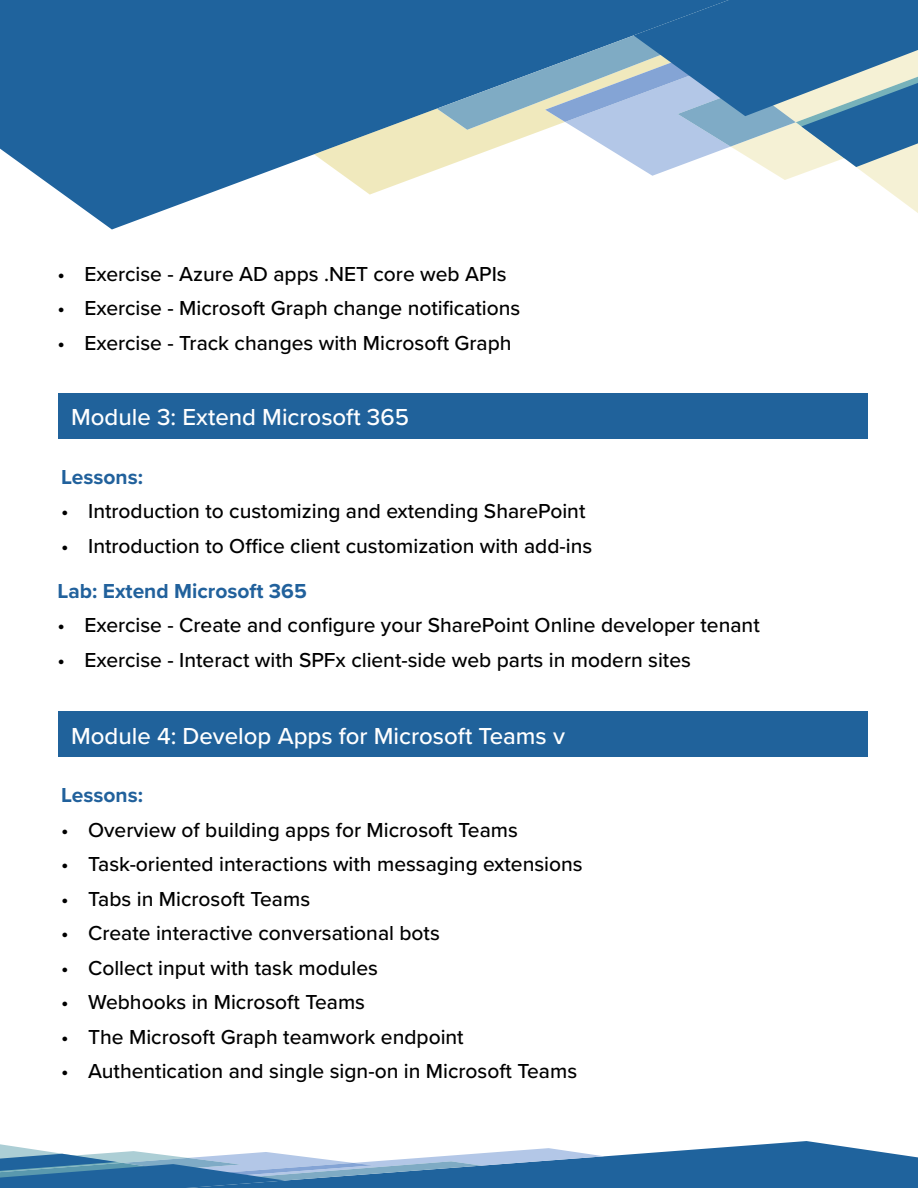
<style>
.page{position:relative;width:918px;height:1188px;background:#fff}
.page>*{position:absolute;margin:0;border:0;box-sizing:border-box;transform-origin:0 0}
.t1{font:500 24px "Proxima Nova";color:#fff}
.t2{font:500 21px "Proxima Nova";color:#000}
.t3{font:700 21px "Proxima Nova";color:#21619c}
</style>
<div class="page">
<svg style="left:0;top:0;width:437px;height:230px;fill:#1f639d"></svg>
<svg style="left:314px;top:44px;width:123px;height:151px;background:#789db1"></svg>
<svg style="left:437px;top:0;width:481px;height:213px"></svg>
<svg style="left:0;top:1141px;width:918px;height:47px"></svg>
<div style="left:58px;top:393px;width:810px;height:46px;background:#20629b"></div>
<div style="left:58px;top:711px;width:810px;height:46px;background:#20629b"></div>
<p class="t2" style="left:58px;top:258px;width:451px">• Exercise - Azure AD apps .NET core web APIs</p>
<p class="t2" style="left:58px;top:293px;width:464px">• Exercise - Microsoft Graph change notifications</p>
<p class="t2" style="left:58px;top:327px;width:456px">• Exercise - Track changes with Microsoft Graph</p>
<p class="t1" style="left:71px;top:399px;width:340px">Module 3: Extend Microsoft 365</p>
<p class="t3" style="left:61px;top:461px;width:83px">Lessons:</p>
<p class="t2" style="left:61px;top:496px;width:526px">• Introduction to customizing and extending SharePoint</p>
<p class="t2" style="left:61px;top:530px;width:533px">• Introduction to Office client customization with add-ins</p>
<p class="t3" style="left:58px;top:575px;width:251px">Lab: Extend Microsoft 365</p>
<p class="t2" style="left:58px;top:610px;width:704px">• Exercise - Create and configure your SharePoint Online developer tenant</p>
<p class="t2" style="left:58px;top:644px;width:635px">• Exercise - Interact with SPFx client-side web parts in modern sites</p>
<p class="t1" style="left:71px;top:718px;width:495px">Module 4: Develop Apps for Microsoft Teams v</p>
<p class="t3" style="left:61px;top:780px;width:83px">Lessons:</p>
<p class="t2" style="left:61px;top:814px;width:458px">• Overview of building apps for Microsoft Teams</p>
<p class="t2" style="left:61px;top:849px;width:523px">• Task-oriented interactions with messaging extensions</p>
<p class="t2" style="left:61px;top:883px;width:251px">• Tabs in Microsoft Teams</p>
<p class="t2" style="left:61px;top:918px;width:380px">• Create interactive conversational bots</p>
<p class="t2" style="left:61px;top:952px;width:318px">• Collect input with task modules</p>
<p class="t2" style="left:61px;top:987px;width:305px">• Webhooks in Microsoft Teams</p>
<p class="t2" style="left:61px;top:1021px;width:404px">• The Microsoft Graph teamwork endpoint</p>
<p class="t2" style="left:61px;top:1056px;width:518px">• Authentication and single sign-on in Microsoft Teams</p>
</div>
